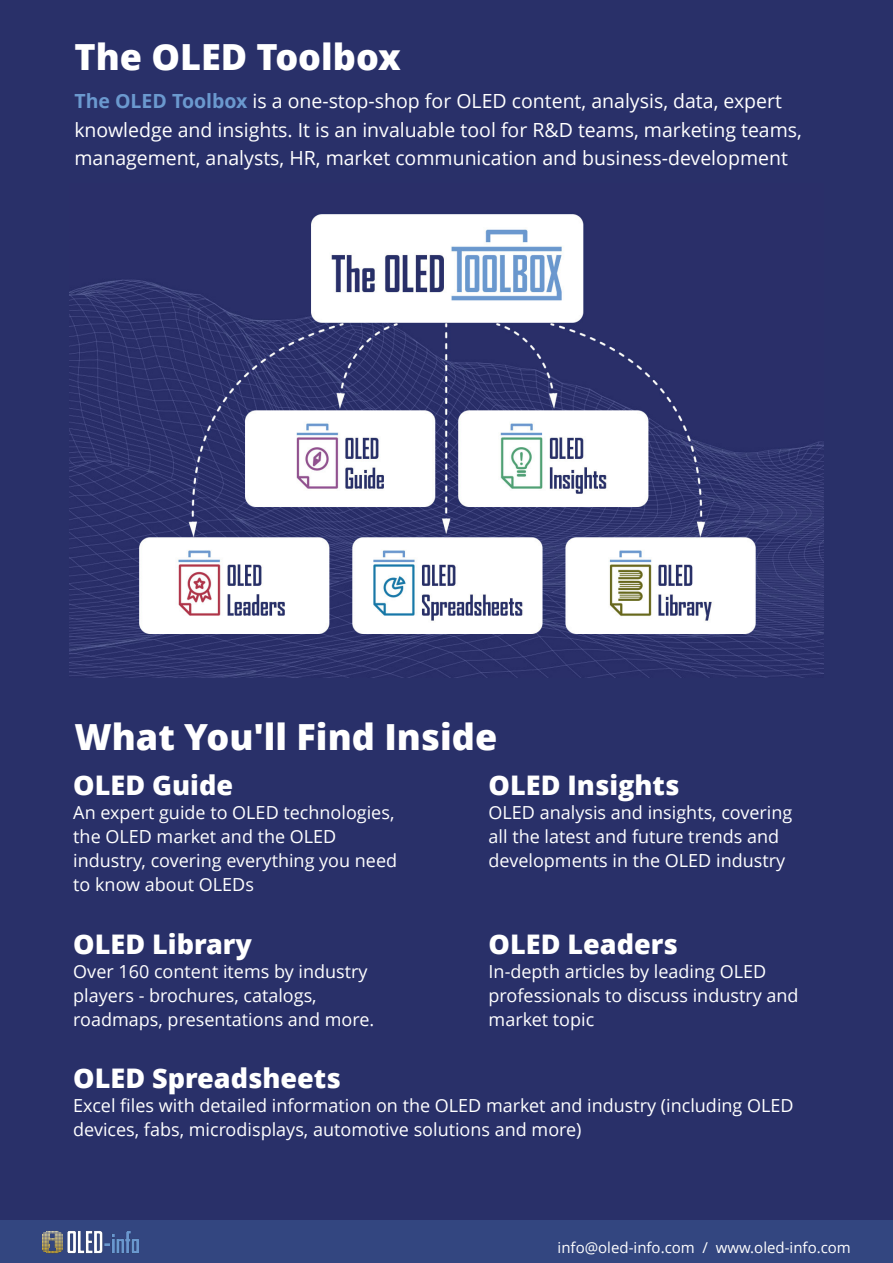
<style>
.page{position:relative;width:893px;height:1263px;background:#293069}
.page>*{position:absolute;margin:0;border:0;box-sizing:border-box;transform-origin:0 0}
.t1{font:800 36px "Open Sans";color:#fff}
.t2{font:800 27px "Open Sans";color:#fff}
.t3{font:19.5px/28.5px "Open Sans";color:#fff}
.t4{font:18px/24px "Open Sans";color:#fff}
.t5{font:15px "Open Sans";color:#fff}
.s1{font-weight:700;color:#6b99cf}
</style>
<div class="page">
<div style="left:0;top:1220px;width:893px;height:43px;background:#334680"></div>
<img style="left:43px;top:1231px;width:95px;height:23px">
<img style="left:70px;top:214px;width:753px;height:463px">
<p class="t1" style="left:74px;top:30px;width:328px">The OLED Toolbox</p>
<p class="t3" style="left:74px;top:87px;width:729px"><span class="s1">The OLED Toolbox</span> is a one-stop-shop for OLED content, analysis, data, expert knowledge and insights. It is an invaluable tool for R&amp;D teams, marketing teams, management, analysts, HR, market communication and business-development</p>
<p class="t1" style="left:74px;top:710px;width:424px">What You'll Find Inside</p>
<p class="t2" style="left:73px;top:764px;width:161px">OLED Guide</p>
<p class="t4" style="left:73px;top:800px;width:325px">An expert guide to OLED technologies, the OLED market and the OLED industry, covering everything you need to know about OLEDs</p>
<p class="t2" style="left:489px;top:764px;width:192px">OLED Insights</p>
<p class="t4" style="left:489px;top:800px;width:305px">OLED analysis and insights, covering all the latest and future trends and developments in the OLED industry</p>
<p class="t2" style="left:73px;top:924px;width:180px">OLED Library</p>
<p class="t4" style="left:73px;top:959px;width:302px">Over 160 content items by industry players - brochures, catalogs, roadmaps, presentations and more.</p>
<p class="t2" style="left:73px;top:1058px;width:269px">OLED Spreadsheets</p>
<p class="t4" style="left:73px;top:1093px;width:722px">Excel files with detailed information on the OLED market and industry (including OLED devices, fabs, microdisplays, automotive solutions and more)</p>
<p class="t2" style="left:489px;top:924px;width:191px">OLED Leaders</p>
<p class="t4" style="left:489px;top:959px;width:311px">In-depth articles by leading OLED professionals to discuss industry and market topic</p>
<p class="t5" style="left:558px;top:1237px;width:295px">info@oled-info.com / www.oled-info.com</p>
</div>
